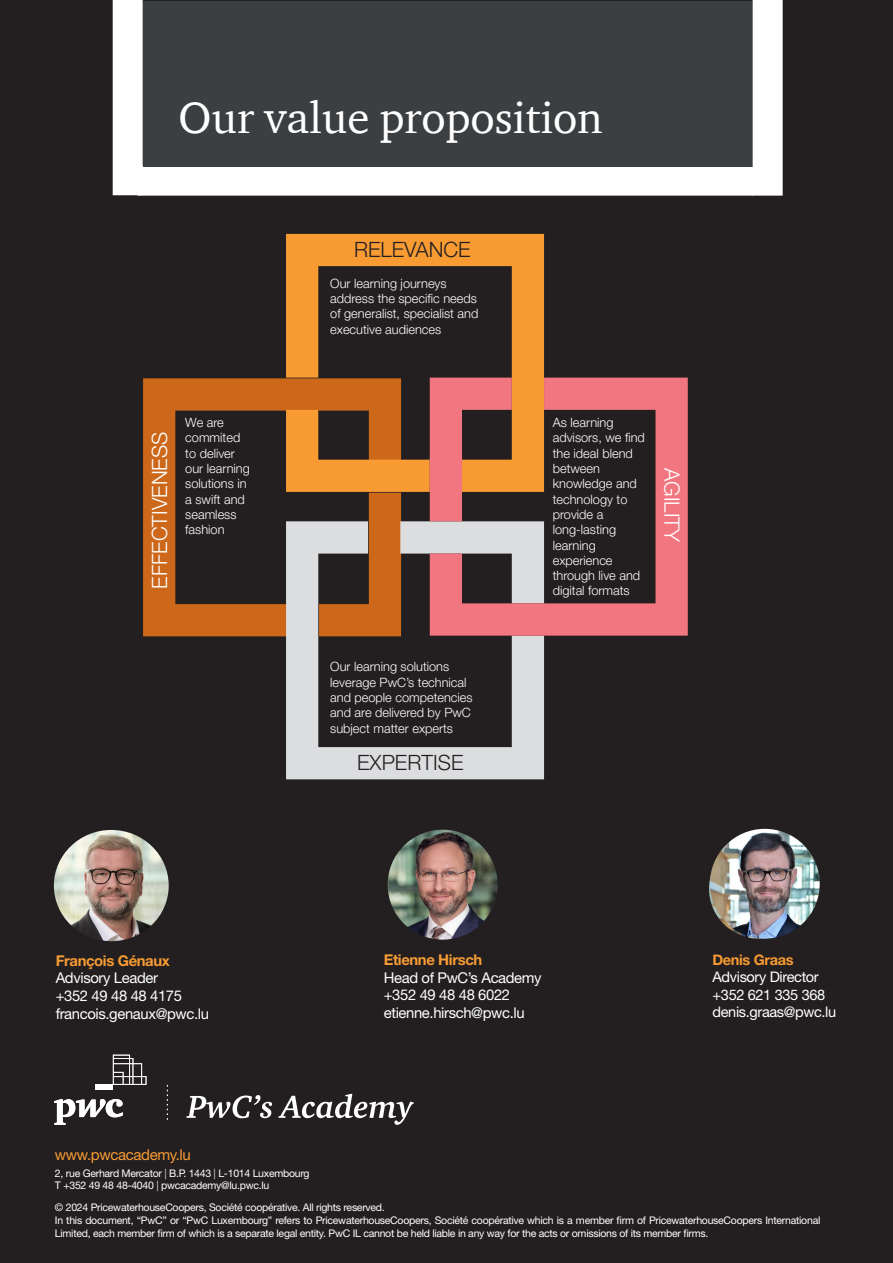
<style>
.page{position:relative;width:893px;height:1263px;background:#231f20}
.page>*{position:absolute;margin:0;border:0;box-sizing:border-box;transform-origin:0 0}
.t1{font:45px "ITC Charter Com";color:#fff}
.t2{font:300 21px "Helvetica Neue LT Pro";color:#fff}
.t3{font:300 21px "Helvetica Neue LT Pro";color:#231f20}
.t4{font:15px "Helvetica Neue LT Std";letter-spacing:-.025em;color:#f89b33}
.t5{font:14.85px "Helvetica Neue LT Std";letter-spacing:-.025em;color:#fff}
.t6{font:700 14.85px "Helvetica Neue LT Std";letter-spacing:-.025em;color:#f89b33}
.t7{font:14.55px "Helvetica Neue LT Std";letter-spacing:-.025em;color:#fff}
.t8{font:700 14.55px "Helvetica Neue LT Std";letter-spacing:-.025em;color:#f89b33}
.t9{font:300 12.75px/15.3px "Helvetica Neue LT Pro";color:#fff}
.t10{font:10.5px/12.6px "Helvetica Neue LT Std";letter-spacing:-.025em;color:#fff}
.s1{font-weight:300}
</style>
<div class="page">
<svg style="left:143px;top:378px;width:258px;height:258px"></svg>
<svg style="left:286px;top:234px;width:258px;height:258px"></svg>
<svg style="left:286px;top:521px;width:258px;height:258px"></svg>
<svg style="left:430px;top:378px;width:258px;height:258px"></svg>
<svg style="left:167px;top:1085px;width:1px;height:35px"></svg>
<svg style="left:187px;top:1095px;width:85px;height:23px"></svg>
<svg style="left:278px;top:1094px;width:136px;height:31px"></svg>
<svg style="left:54px;top:1099px;width:69px;height:26px"></svg>
<hr style="left:96px;top:1085px;width:17px;height:4px;background:#fff">
<svg style="left:113px;top:1054px;width:34px;height:31px"></svg>
<div style="left:137px;top:166px;width:617px;height:30px;background:#fff"></div>
<div style="left:143px;top:1px;width:610px;height:166px;background:#3c3f41"></div>
<div style="left:113px;top:0;width:30px;height:195px;background:#fff"></div>
<div style="left:753px;top:0;width:30px;height:196px;background:#fff"></div>
<img style="left:54px;top:830px;width:115px;height:111px">
<img style="left:388px;top:830px;width:110px;height:110px;border-radius:55px">
<img style="left:710px;top:829px;width:110px;height:110px;border-radius:55px">
<p class="t1" style="left:179px;top:90px;width:426px">Our value proposition</p>
<p class="t3" style="left:354px;top:237px;width:118px">RELEVANCE</p>
<p class="t2" style="left:147px;top:589px;width:159px;rotate:-90deg">EFFECTIVENESS</p>
<p class="t9" style="left:185px;top:415px;width:40px">We are</p>
<p class="t9" style="left:185px;top:430px;width:57px">commited</p>
<p class="t9" style="left:185px;top:445px;width:51px">to deliver</p>
<p class="t9" style="left:185px;top:461px;width:66px">our learning</p>
<p class="t9" style="left:185px;top:476px;width:63px">solutions in</p>
<p class="t9" style="left:185px;top:491px;width:61px">a swift and</p>
<p class="t9" style="left:185px;top:506px;width:53px">seamless</p>
<p class="t9" style="left:185px;top:522px;width:41px">fashion</p>
<p class="t9" style="left:330px;top:275px;width:150px">Our learning journeys address the specific needs of generalist, specialist and executive audiences</p>
<p class="t9" style="left:330px;top:659px;width:144px">Our learning solutions leverage PwC’s technical and people competencies and are delivered by PwC subject matter experts</p>
<p class="t3" style="left:357px;top:749px;width:108px">EXPERTISE</p>
<p class="t9" style="left:553px;top:415px;width:62px">As learning</p>
<p class="t9" style="left:553px;top:430px;width:94px">advisors, we find</p>
<p class="t9" style="left:553px;top:445px;width:82px">the ideal blend</p>
<p class="t9" style="left:553px;top:461px;width:49px">between</p>
<p class="t9" style="left:553px;top:476px;width:86px">knowledge and</p>
<p class="t9" style="left:553px;top:491px;width:76px">technology to</p>
<p class="t9" style="left:553px;top:506px;width:52px">provide a</p>
<p class="t9" style="left:553px;top:522px;width:65px">long-lasting</p>
<p class="t9" style="left:553px;top:537px;width:44px">learning</p>
<p class="t9" style="left:553px;top:552px;width:61px">experience</p>
<p class="t9" style="left:553px;top:568px;width:89px">through live and</p>
<p class="t9" style="left:553px;top:583px;width:78px">digital formats</p>
<p class="t2" style="left:685px;top:468px;width:76px;rotate:90deg">AGILITY</p>
<p class="t6" style="left:56px;top:951px;width:116px">François Génaux</p>
<p class="t5" style="left:56px;top:969px;width:104px">Advisory Leader</p>
<p class="t5" style="left:56px;top:987px;width:128px">+352 49 48 48 4175</p>
<p class="t5" style="left:56px;top:1005px;width:155px">francois.genaux@pwc.lu</p>
<p class="t4" style="left:55px;top:1145px;width:137px">www.pwcacademy.lu</p>
<p class="t10" style="left:55px;top:1166px;width:256px">2, rue Gerhard Mercator <span class="s1">|</span> B.P. 1443 <span class="s1">|</span> L-1014 Luxembourg</p>
<p class="t10" style="left:55px;top:1179px;width:216px">T +352 49 48 48-4040 <span class="s1">|</span> pwcacademy@lu.pwc.lu</p>
<p class="t6" style="left:384px;top:950px;width:100px">Etienne Hirsch</p>
<p class="t5" style="left:384px;top:968px;width:159px">Head of PwC’s Academy</p>
<p class="t5" style="left:384px;top:986px;width:128px">+352 49 48 48 6022</p>
<p class="t5" style="left:384px;top:1004px;width:142px">etienne.hirsch@pwc.lu</p>
<p class="t8" style="left:712px;top:950px;width:83px">Denis Graas</p>
<p class="t7" style="left:712px;top:968px;width:108px">Advisory Director</p>
<p class="t7" style="left:712px;top:986px;width:114px">+352 621 335 368</p>
<p class="t7" style="left:712px;top:1003px;width:125px">denis.graas@pwc.lu</p>
<p class="t10" style="left:55px;top:1201px;width:331px">© 2024 PricewaterhouseCoopers, Société coopérative. All rights reserved.</p>
<p class="t10" style="left:55px;top:1214px;width:767px">In this document, “PwC” or “PwC Luxembourg” refers to PricewaterhouseCoopers, Société coopérative which is a member firm of PricewaterhouseCoopers International<br>Limited, each member firm of which is a separate legal entity. PwC IL cannot be held liable in any way for the acts or omissions of its member firms.</p>
</div>
